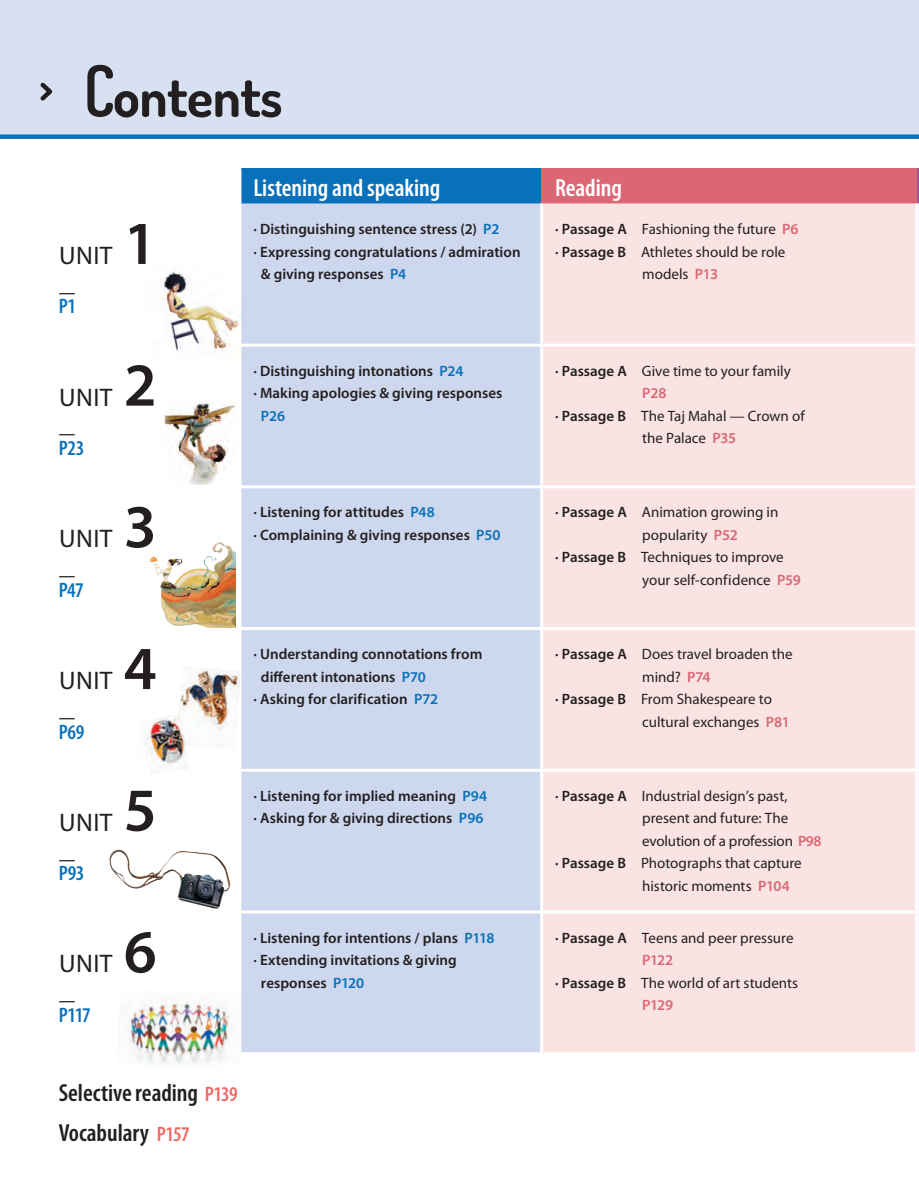
<style>
.page{position:relative;width:919px;height:1195px;background:#fff}
.page>*{position:absolute;margin:0;border:0;box-sizing:border-box;transform-origin:0 0}
.t1{font:600 61.5px "Myriad Pro";color:#231f20}
.t2{font:700 54px "Dosis";color:#231f20}
.t3{font:25.5px "Myriad Pro";letter-spacing:.02em;color:#231f20}
.t4{font:600 condensed 24.75px/40.2px "Myriad Pro";color:#231f20}
.t5{font:600 condensed 24.75px "Myriad Pro";letter-spacing:-.005em;color:#fff}
.t6{font:600 condensed 21px "Myriad Pro";letter-spacing:-.015em;color:#0970b9}
.t7{font:600 condensed 16.5px "Myriad Pro";color:#231f20}
.t8{font:15px "Myriad Pro";color:#231f20}
.t9{font:600 15px/22.5px "Myriad Pro";color:#231f20}
.t10{font:600 15px "Myriad Pro";letter-spacing:-.02em;color:#db6774}
.t11{font:600 15px "Myriad Pro";color:#0970b9}
.s1{color:#0970b9}
.s2{font-weight:600}
.s3{font-weight:600;color:#db6774}
.s4{font-size:21px;color:#f16763}
</style>
<div class="page">
<div style="left:0;top:0;width:918px;height:1195px;background:#d8e1f1"></div>
<div style="left:0;top:137px;width:918px;height:1058px;background:#fff"></div>
<svg style="left:87px;top:65px;width:26px;height:52px"></svg>
<svg style="left:168px;top:80px;width:19px;height:37px"></svg>
<svg style="left:241px;top:80px;width:19px;height:37px"></svg>
<div style="left:0;top:134px;width:918px;height:5px;background:#0970b9"></div>
<div style="left:240px;top:168px;width:301px;height:35px;background:#0970b9"></div>
<div style="left:541px;top:168px;width:375px;height:35px;background:#db6774"></div>
<hr style="left:916px;top:168px;width:2px;height:35px;background:#9d5a9e">
<div style="left:241px;top:203px;width:299px;height:849px;background:#cdd7ed"></div>
<div style="left:543px;top:203px;width:372px;height:849px;background:#f9e4e3"></div>
<hr style="left:238px;top:344px;width:303px;height:3px;background:#fff">
<hr style="left:541px;top:344px;width:375px;height:3px;background:#fff">
<hr style="left:238px;top:485px;width:303px;height:3px;background:#fff">
<hr style="left:541px;top:485px;width:375px;height:3px;background:#fff">
<hr style="left:238px;top:627px;width:303px;height:3px;background:#fff">
<hr style="left:541px;top:627px;width:375px;height:3px;background:#fff">
<hr style="left:238px;top:769px;width:303px;height:3px;background:#fff">
<hr style="left:541px;top:769px;width:375px;height:3px;background:#fff">
<hr style="left:240px;top:910px;width:301px;height:3px;background:#fff">
<hr style="left:541px;top:910px;width:375px;height:3px;background:#fff">
<hr style="left:238px;top:168px;width:3px;height:35px;background:#fff">
<svg style="left:40px;top:82px;width:13px;height:19px"></svg>
<img style="left:164px;top:402px;width:71px;height:83px">
<img style="left:160px;top:267px;width:85px;height:90px">
<img style="left:179px;top:668px;width:61px;height:68px">
<img style="left:149px;top:542px;width:87px;height:85px">
<img style="left:109px;top:849px;width:122px;height:60px">
<img style="left:122px;top:990px;width:120px;height:74px">
<img style="left:140px;top:713px;width:50px;height:61px">
<h2 class="t2" style="left:113px;top:62px;width:171px">on en s</h2>
<h3 class="t3" style="left:59px;top:240px;width:55px">UNIT</h3>
<p class="t7" style="left:59px;top:283px;width:18px">—</p>
<h3 class="t6" style="left:59px;top:295px;width:19px">P1</h3>
<h1 class="t1" style="left:124px;top:204px;width:34px">1</h1>
<h3 class="t3" style="left:59px;top:381px;width:55px">UNIT</h3>
<p class="t7" style="left:59px;top:425px;width:18px">—</p>
<h3 class="t6" style="left:59px;top:437px;width:27px">P23</h3>
<h1 class="t1" style="left:124px;top:346px;width:34px">2</h1>
<h3 class="t3" style="left:59px;top:523px;width:55px">UNIT</h3>
<p class="t7" style="left:59px;top:567px;width:18px">—</p>
<h3 class="t6" style="left:59px;top:578px;width:26px">P47</h3>
<h1 class="t1" style="left:124px;top:487px;width:34px">3</h1>
<h3 class="t3" style="left:59px;top:665px;width:55px">UNIT</h3>
<p class="t7" style="left:59px;top:708px;width:18px">—</p>
<h3 class="t6" style="left:59px;top:720px;width:27px">P69</h3>
<h1 class="t1" style="left:124px;top:629px;width:34px">4</h1>
<h3 class="t3" style="left:59px;top:806px;width:55px">UNIT</h3>
<p class="t7" style="left:59px;top:850px;width:18px">—</p>
<h3 class="t6" style="left:59px;top:862px;width:27px">P93</h3>
<h1 class="t1" style="left:124px;top:771px;width:34px">5</h1>
<h3 class="t3" style="left:59px;top:948px;width:55px">UNIT</h3>
<p class="t7" style="left:59px;top:992px;width:18px">—</p>
<h3 class="t6" style="left:59px;top:1003px;width:34px">P117</h3>
<h1 class="t1" style="left:124px;top:913px;width:34px">6</h1>
<h3 class="t5" style="left:253px;top:174px;width:188px">Listening and speaking</h3>
<h3 class="t5" style="left:555px;top:174px;width:68px">Reading</h3>
<p class="t9" style="left:253px;top:217px;width:247px">· Distinguishing sentence stress (2) <span class="s1">P2</span></p>
<p class="t9" style="left:253px;top:240px;width:268px">· Expressing congratulations / admiration</p>
<p class="t9" style="left:261px;top:262px;width:147px">&amp; giving responses <span class="s1">P4</span></p>
<p class="t9" style="left:253px;top:359px;width:250px">· Distinguishing intonations <span class="s1">P24<br></span>· Making apologies &amp; giving responses</p>
<p class="t11" style="left:261px;top:406px;width:26px">P26</p>
<p class="t8" style="left:555px;top:220px;width:245px"><span class="s2">· Passage A</span> Fashioning the future <span class="s3">P6</span></p>
<p class="t8" style="left:555px;top:242px;width:232px"><span class="s2">· Passage B</span> Athletes should be role</p>
<p class="t8" style="left:642px;top:265px;width:77px">models <span class="s3">P13</span></p>
<p class="t8" style="left:555px;top:361px;width:237px"><span class="s2">· Passage A</span> Give time to your family</p>
<p class="t10" style="left:642px;top:384px;width:26px">P28</p>
<p class="t8" style="left:555px;top:406px;width:251px"><span class="s2">· Passage B</span> The Taj Mahal — Crown of</p>
<p class="t8" style="left:642px;top:429px;width:96px">the Palace <span class="s3">P35</span></p>
<p class="t9" style="left:253px;top:501px;width:248px">· Listening for attitudes <span class="s1">P48<br></span>· Complaining &amp; giving responses <span class="s1">P50</span></p>
<p class="t8" style="left:555px;top:503px;width:225px"><span class="s2">· Passage A</span> Animation growing in</p>
<p class="t8" style="left:642px;top:526px;width:97px">popularity <span class="s3">P52</span></p>
<p class="t8" style="left:555px;top:548px;width:230px"><span class="s2">· Passage B</span> Techniques to improve</p>
<p class="t8" style="left:642px;top:571px;width:160px">your self-confidence <span class="s3">P59</span></p>
<p class="t9" style="left:253px;top:642px;width:230px">· Understanding connotations from</p>
<p class="t9" style="left:261px;top:665px;width:166px">different intonations <span class="s1">P70</span></p>
<p class="t9" style="left:253px;top:687px;width:186px">· Asking for clarification <span class="s1">P72</span></p>
<p class="t8" style="left:555px;top:645px;width:239px"><span class="s2">· Passage A</span> Does travel broaden the</p>
<p class="t8" style="left:642px;top:667px;width:70px">mind? <span class="s3">P74</span></p>
<p class="t8" style="left:555px;top:690px;width:218px"><span class="s2">· Passage B</span> From Shakespeare to</p>
<p class="t8" style="left:642px;top:712px;width:149px">cultural exchanges <span class="s3">P81</span></p>
<p class="t9" style="left:253px;top:784px;width:235px">· Listening for implied meaning <span class="s1">P94 </span>· Asking for &amp; giving directions <span class="s1">P96</span></p>
<p class="t8" style="left:555px;top:786px;width:234px"><span class="s2">· Passage A</span> Industrial design’s past,</p>
<p class="t8" style="left:642px;top:809px;width:147px">present and future: The</p>
<p class="t8" style="left:642px;top:831px;width:181px">evolution of a profession <span class="s3">P98</span></p>
<p class="t8" style="left:555px;top:854px;width:248px"><span class="s2">· Passage B</span> Photographs that capture</p>
<p class="t8" style="left:642px;top:876px;width:149px">historic moments <span class="s3">P104</span></p>
<p class="t9" style="left:253px;top:926px;width:242px">· Listening for intentions / plans <span class="s1">P118</span></p>
<p class="t9" style="left:253px;top:948px;width:205px">· Extending invitations &amp; giving</p>
<p class="t9" style="left:261px;top:971px;width:105px">responses <span class="s1">P120</span></p>
<p class="t8" style="left:555px;top:928px;width:240px"><span class="s2">· Passage A</span> Teens and peer pressure</p>
<p class="t10" style="left:642px;top:950px;width:33px">P122</p>
<p class="t8" style="left:555px;top:973px;width:244px"><span class="s2">· Passage B</span> The world of art students</p>
<p class="t10" style="left:642px;top:995px;width:33px">P129</p>
<h3 class="t4" style="left:59px;top:1073px;width:180px">Selective reading <span class="s4">P139<br></span>Vocabulary <span class="s4">P157</span></h3>
</div>
